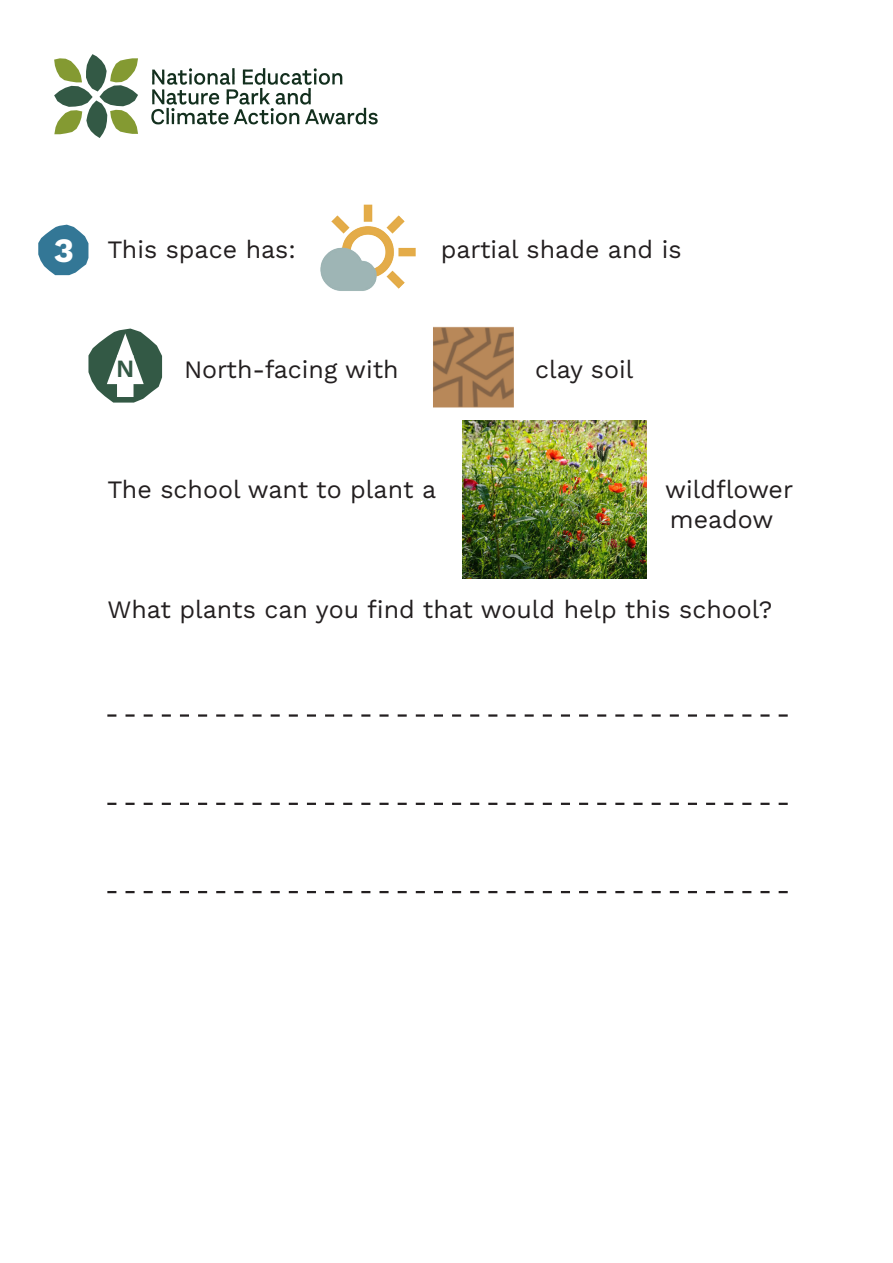
<style>
.page{position:relative;width:893px;height:1263px;background:#fff}
.page>*{position:absolute;margin:0;border:0;box-sizing:border-box;transform-origin:0 0}
.t1{font:34.2px "Work Sans";color:#fff}
.t2{font:25.05px "Work Sans";color:#231f20}
.t3{font:24.75px "Work Sans";color:#335945}
</style>
<div class="page">
<svg style="left:54px;top:54px;width:84px;height:84px"></svg>
<svg style="left:151px;top:68px;width:227px;height:57px"></svg>
<svg style="left:38px;top:225px;width:50px;height:50px"></svg>
<img style="left:320px;top:204px;width:96px;height:87px">
<img style="left:433px;top:326px;width:81px;height:82px">
<img style="left:462px;top:421px;width:184px;height:157px">
<svg style="left:107px;top:714px;width:681px;height:3px"></svg>
<svg style="left:107px;top:803px;width:681px;height:2px"></svg>
<svg style="left:107px;top:891px;width:681px;height:2px"></svg>
<svg style="left:88px;top:329px;width:74px;height:74px"></svg>
<p class="t1" style="left:54px;top:224px;width:22px">3</p>
<p class="t2" style="left:107px;top:231px;width:190px">This space has:</p>
<p class="t2" style="left:441px;top:231px;width:242px">partial shade and is</p>
<p class="t3" style="left:116px;top:350px;width:20px">N</p>
<p class="t2" style="left:184px;top:351px;width:216px">North-facing with</p>
<p class="t2" style="left:535px;top:351px;width:100px">clay soil</p>
<p class="t2" style="left:107px;top:471px;width:330px">The school want to plant a</p>
<p class="t2" style="left:665px;top:471px;width:130px">wildflower</p>
<p class="t2" style="left:670px;top:501px;width:105px">meadow</p>
<p class="t2" style="left:107px;top:591px;width:667px">What plants can you find that would help this school?</p>
</div>
